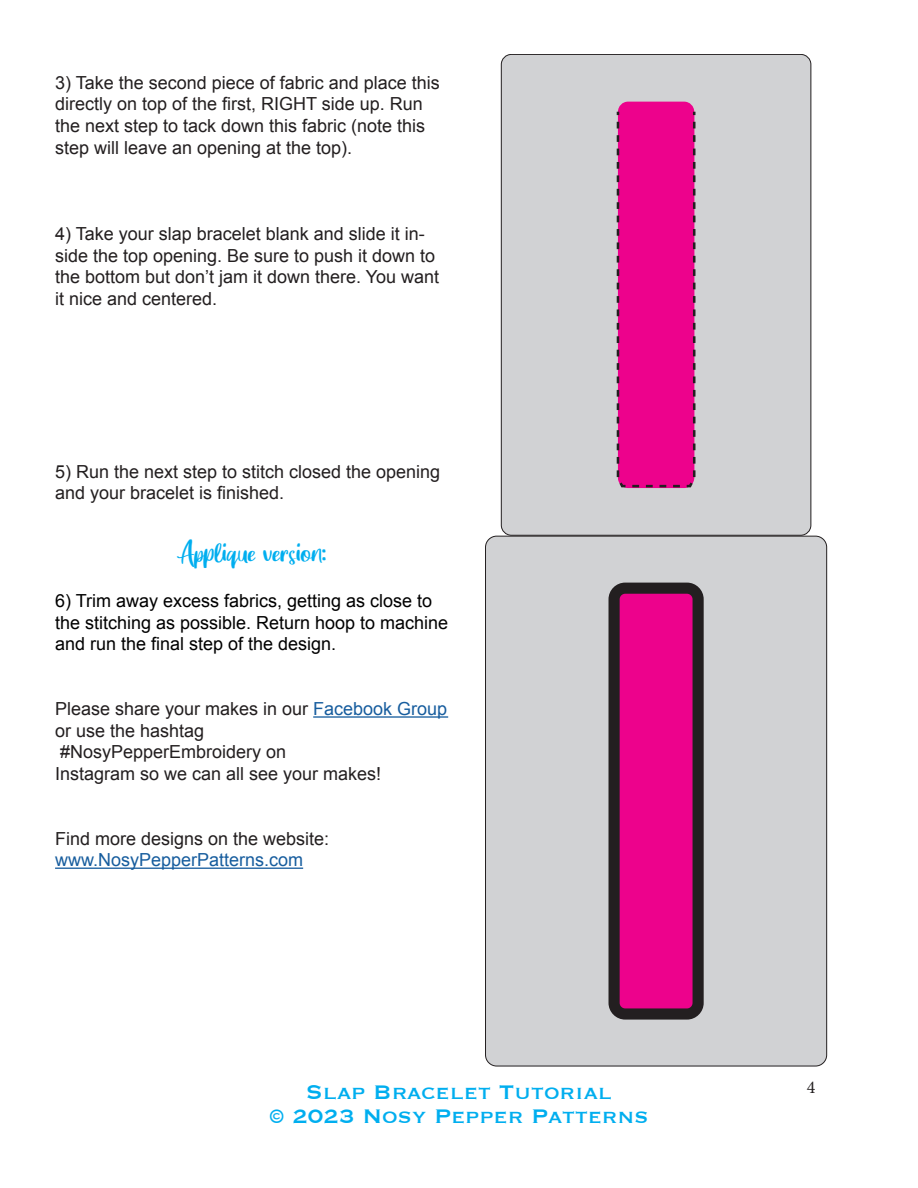
<style>
.page{position:relative;width:918px;height:1188px;background:#fff}
.page>*{position:absolute;margin:0;border:0;box-sizing:border-box;transform-origin:0 0}
.t1{font:25.5px/24px "Copperplate";color:#00aeef;text-align:center}
.t2{font:18px/21.6px "Arial";color:#231f20}
.t3{font:18px/21.6px "Arial";color:#000}
.t4{font:18px "Arial";color:#175d9e}
.t5{font:18px "Great Wishes";color:#00aeef}
.t6{font:18px "Minion Pro";color:#231f20}
.s1{color:#175d9e}
</style>
<div class="page">
<hr style="left:313px;top:716px;width:135px;height:2px;background:#175d9e">
<hr style="left:55px;top:868px;width:248px;height:1px;background:#175d9e">
<div style="left:501px;top:54px;width:310px;height:481px;background:#d1d2d4;border-radius:10px"></div>
<div style="left:501px;top:54px;width:310px;height:482px;border:1px solid #231f20;border-radius:10px"></div>
<div style="left:618px;top:102px;width:76px;height:386px;background:#ed028c;border-radius:10px"></div>
<svg style="left:616px;top:112px;width:79px;height:377px"></svg>
<div style="left:486px;top:536px;width:341px;height:530px;background:#d1d2d4;border-radius:11px"></div>
<div style="left:614px;top:588px;width:84px;height:426px;background:#ed028c;border-radius:11px"></div>
<div style="left:609px;top:583px;width:95px;height:437px;border:11px solid #231f20;border-radius:11px"></div>
<p class="t2" style="left:55px;top:72px;width:386px">3) Take the second piece of fabric and place this directly on top of the first, RIGHT side up. Run the next step to tack down this fabric (note this step will leave an opening at the top).</p>
<p class="t2" style="left:55px;top:223px;width:386px">4) Take your slap bracelet blank and slide it in&shy;side the top opening. Be sure to push it down to the bottom but don’t jam it down there. You want it nice and centered.</p>
<p class="t2" style="left:55px;top:461px;width:387px">5) Run the next step to stitch closed the opening and your bracelet is finished.</p>
<p class="t5" style="left:177px;top:547px;width:151px">Applique version:</p>
<p class="t3" style="left:55px;top:590px;width:395px">6) Trim away excess fabrics, getting as close to the stitching as possible. Return hoop to machine and run the final step of the design.</p>
<p class="t2" style="left:55px;top:698px;width:394px">Please share your makes in our <span class="s1">Facebook Group </span>or use the hashtag</p>
<p class="t2" style="left:60px;top:741px;width:228px">#NosyPepperEmbroidery on</p>
<p class="t2" style="left:55px;top:763px;width:328px">Instagram so we can all see your makes!</p>
<p class="t2" style="left:55px;top:828px;width:276px">Find more designs on the website:</p>
<p class="t4" style="left:55px;top:848px;width:250px">www.NosyPepperPatterns.com</p>
<h1 class="t1" style="left:269px;top:1079px;width:381px">Slap Bracelet Tutorial<br>© 2023 Nosy Pepper Patterns</h1>
<p class="t6" style="left:807px;top:1075px;width:10px">4</p>
</div>
